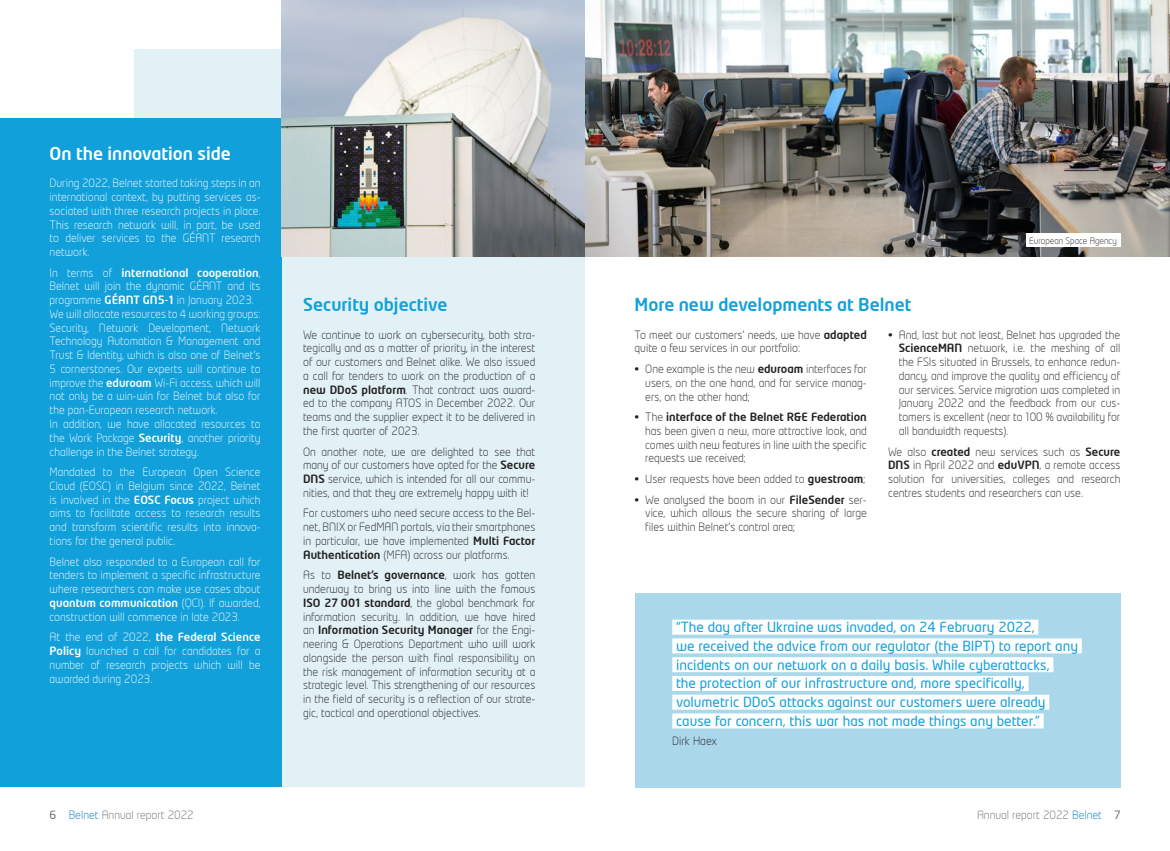
<style>
.page{position:relative;width:1170px;height:851px;background:#fff}
.page>*{position:absolute;margin:0;border:0;box-sizing:border-box;transform-origin:0 0}
.t1{font:500 17.5px "Neo Tech";color:#12a0db}
.t2{font:500 17.5px "Neo Tech";color:#fff}
.t3{font:13.75px/18.8px "Neo Tech";color:#12a0db}
.t4{font:300 11.25px/13.8px "Neo Tech";color:#231f20;text-align:justify}
.t5{font:300 11.25px/13.8px "Neo Tech";color:#fff;text-align:justify}
.t6{font:300 11.25px "Neo Tech";color:#6c6d70}
.t7{font:300 8.75px "Neo Tech";color:#231f20}
.s1{font-weight:500}
.s2{font-weight:400}
.s3{color:#0079c2}
</style>
<div class="page">
<div style="left:634px;top:593px;width:486px;height:194px;background:#aad8ea"></div>
<div style="left:134px;top:50px;width:451px;height:737px;background:#e1f1f6"></div>
<div style="left:0;top:118px;width:282px;height:669px;background:#12a0db"></div>
<img style="left:282px;top:0;width:887px;height:256px">
<div style="left:672px;top:619px;width:366px;height:15px;background:#fff"></div>
<div style="left:672px;top:638px;width:409px;height:15px;background:#fff"></div>
<div style="left:672px;top:657px;width:381px;height:15px;background:#fff"></div>
<div style="left:672px;top:675px;width:356px;height:15px;background:#fff"></div>
<div style="left:672px;top:694px;width:377px;height:15px;background:#fff"></div>
<div style="left:672px;top:713px;width:371px;height:15px;background:#fff"></div>
<div style="left:1025px;top:233px;width:95px;height:14px;background:#fff"></div>
<h1 class="t2" style="left:50px;top:142px;width:183px">On the innovation side</h1>
<p class="t5" style="left:50px;top:176px;width:212px">During 2022, Belnet started taking steps in an international context, by putting services as&shy;sociated with three research projects in place.<br>This research network will, in part, be used to deliver services to the GÉANT research network.</p>
<p class="t5" style="left:50px;top:265px;width:212px;text-align:left">In terms of <span class="s1">international cooperation</span>, Belnet will join the dynamic GÉANT and its programme <span class="s1">GÉANT GN5-1</span> in January 2023.<br>We will allocate resources to 4 working groups:<br>Security, Network Development, Network Technology Automation &amp; Management and Trust &amp; Identity, which is also one of Belnet’s 5 cornerstones. Our experts will continue to improve the <span class="s1">eduroam</span> Wi-Fi access, which will not only be a win-win for Belnet but also for the pan-European research network.<br>In addition, we have allocated resources to the Work Package <span class="s1">Security</span>, another priority challenge in the Belnet strategy.</p>
<p class="t5" style="left:50px;top:465px;width:212px">Mandated to the European Open Science Cloud (EOSC) in Belgium since 2022, Belnet is involved in the <span class="s1">EOSC Focus</span> project which aims to facilitate access to research results and transform scientific results into innova&shy;tions for the general public.</p>
<p class="t5" style="left:50px;top:554px;width:212px">Belnet also responded to a European call for tenders to implement a specific infrastructure where researchers can make use cases about <span class="s1">quantum communication</span> (QCI). If awarded, construction will commence in late 2023.</p>
<p class="t5" style="left:50px;top:630px;width:212px">At the end of 2022, <span class="s1">the Federal Science Policy</span> launched a call for candidates for a number of research projects which will be awarded during 2023.</p>
<h1 class="t1" style="left:303px;top:293px;width:146px">Security objective</h1>
<p class="t4" style="left:303px;top:327px;width:234px">We continue to work on cybersecurity, both stra&shy;tegically and as a matter of priority, in the interest of our customers and Belnet alike. We also issued a call for tenders to work on the production of a <span class="s1">new DDoS platform</span>. That contract was award&shy;ed to the company ATOS in December 2022. Our teams and the supplier expect it to be delivered in the first quarter of 2023.</p>
<p class="t4" style="left:303px;top:444px;width:234px">On another note, we are delighted to see that many of our customers have opted for the <span class="s1">Secure DNS</span> service, which is intended for all our commu&shy;nities, and that they are extremely happy with it!</p>
<p class="t4" style="left:303px;top:506px;width:234px">For customers who need secure access to the Bel&shy;net, BNIX or FedMAN portals, via their smartphones in particular, we have implemented <span class="s1">Multi Factor Authentication</span> (MFA) across our platforms.</p>
<p class="t4" style="left:303px;top:568px;width:234px">As to <span class="s1">Belnet’s governance</span>, work has gotten underway to bring us into line with the famous <span class="s1">ISO 27 001 standard</span>, the global benchmark for information security. In addition, we have hired an <span class="s1">Information Security Manager</span> for the Engi&shy;neering &amp; Operations Department who will work alongside the person with final responsibility on the risk management of information security at a strategic level. This strengthening of our resources in the field of security is a reflection of our strate&shy;gic, tactical and operational objectives.</p>
<p class="t7" style="left:1029px;top:235px;width:89px">European Space Agency</p>
<h1 class="t1" style="left:634px;top:293px;width:278px">More new developments at Belnet</h1>
<p class="t4" style="left:634px;top:327px;width:234px">To meet our customers’ needs, we have <span class="s1">adapted </span>quite a few services in our portfolio:</p>
<p class="t4" style="left:645px;top:362px;width:223px;text-indent:-11px">• One example is the new <span class="s1">eduroam</span> interfaces for users, on the one hand, and for service manag&shy;ers, on the other hand;</p>
<p class="t4" style="left:645px;top:410px;width:223px;text-indent:-11px">• The <span class="s1">interface of the Belnet R&amp;E Federation </span>has been given a new, more attractive look, and comes with new features in line with the specific requests we received;</p>
<p class="t4" style="left:634px;top:472px;width:232px">• User requests have been added to <span class="s1">guestroam</span>;</p>
<p class="t4" style="left:645px;top:492px;width:223px;text-indent:-11px">• We analysed the boom in our <span class="s1">FileSender</span> ser&shy;vice, which allows the secure sharing of large files within Belnet’s control area;</p>
<p class="t4" style="left:898px;top:327px;width:223px;text-indent:-11px">• And, last but not least, Belnet has upgraded the <span class="s1">ScienceMAN</span> network, i.e. the meshing of all the FSIs situated in Brussels, to enhance redun&shy;dancy, and improve the quality and efficiency of our services. Service migration was completed in January 2022 and the feedback from our cus&shy;tomers is excellent (near to 100 % availability for all bandwidth requests).</p>
<p class="t4" style="left:888px;top:444px;width:234px">We also <span class="s1">created</span> new services such as <span class="s1">Secure DNS</span> in April 2022 and <span class="s1">eduVPN</span>, a remote access solution for universities, colleges and research centres students and researchers can use.</p>
<p class="t3" style="left:676px;top:617px;width:403px">“The day after Ukraine was invaded, on 24 February 2022,<br>we received the advice from our regulator (the BIPT) to report any incidents on our network on a daily basis. While cyberattacks,<br>the protection of our infrastructure and, more specifically, volumetric DDoS attacks against our customers were already cause for concern, this war has not made things any better.”</p>
<p class="t4" style="left:672px;top:733px;width:46px">Dirk Haex</p>
<p class="t6" style="left:50px;top:807px;width:146px"><span class="s2">6</span> <span class="s3">Belnet</span> Annual report 2022</p>
<p class="t6" style="left:976px;top:807px;width:145px">Annual report 2022 <span class="s3">Belnet</span> <span class="s2">7</span></p>
</div>
